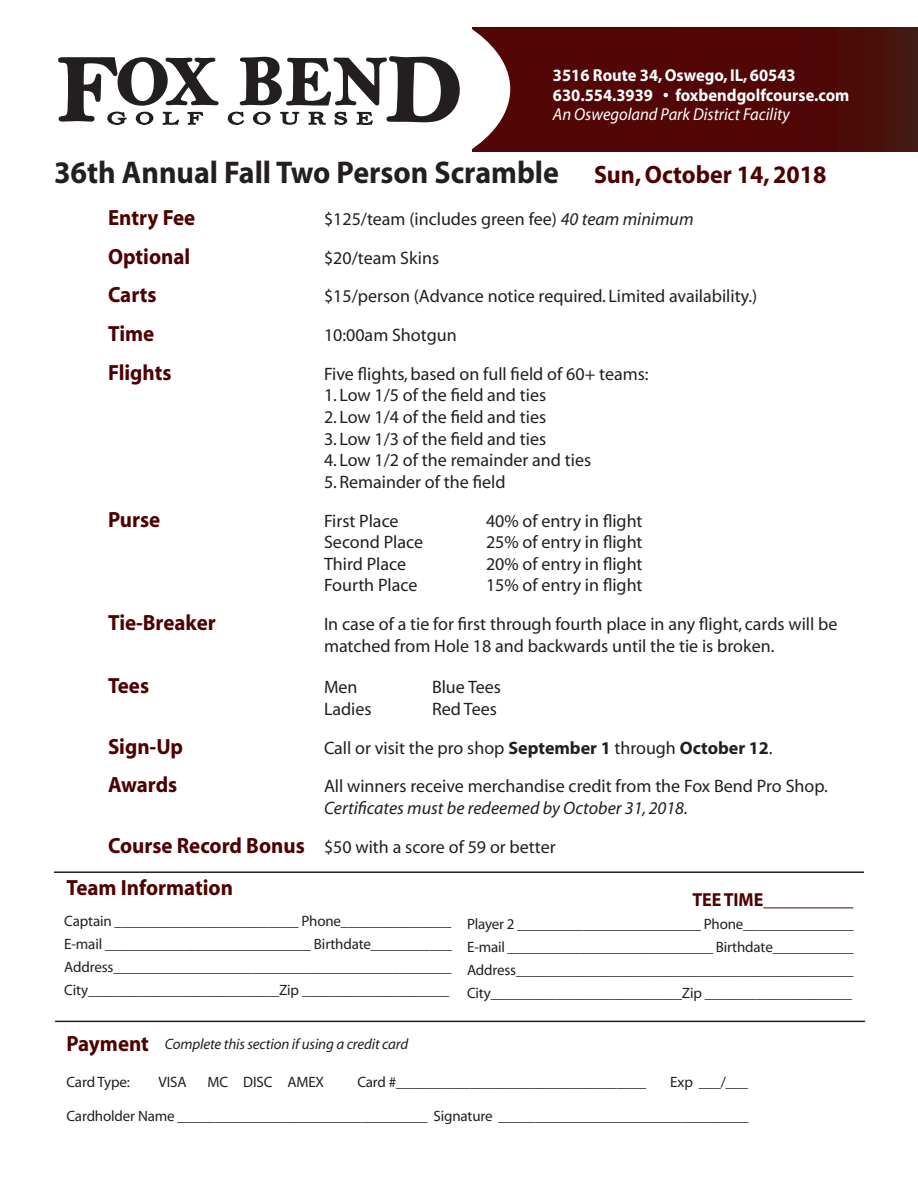
<style>
.page{position:relative;width:918px;height:1188px;background:#fff}
.page>*{position:absolute;margin:0;border:0;box-sizing:border-box;transform-origin:0 0}
.t1{font:700 31.5px "Myriad";color:#231f20;scale:.95 1}
.t2{font:700 22.05px "Myriad";color:#4f0000;scale:.95 1}
.t3{font:700 18.9px "Myriad";color:#4f0000;scale:.95 1}
.t4{font:18px/21.6px "Myriad";color:#231f20}
.t5{font:italic 18px "Myriad";color:#231f20}
.t6{font:700 17.4px "Myriad";color:#fff;scale:.95 1}
.t7{font:italic 17.4px "Myriad";color:#fff;scale:.95 1}
.t8{font:15px "Myriad";letter-spacing:-.01em;color:#231f20}
.t9{font:italic 15px "Myriad";letter-spacing:-.01em;color:#231f20}
.s1{font-size:25.2px;color:#4f0000}
.s2{font-style:italic}
.s3{font-weight:700}
.s4{font-weight:700;font-size:22.05px;color:#4f0000}
</style>
<div class="page">
<div style="left:473px;top:27px;width:445px;height:124px;background:linear-gradient(to right,#570104,#4a0f0a)"></div>
<svg style="left:472px;top:27px;width:38px;height:125px"></svg>
<svg style="left:58px;top:57px;width:161px;height:68px"></svg>
<svg style="left:227px;top:56px;width:233px;height:69px"></svg>
<hr style="left:54px;top:871px;width:810px;height:2px;background:#231f20">
<hr style="left:55px;top:1021px;width:810px;height:1px;background:#231f20">
<p class="t6" style="left:553px;top:66px;width:257px">3516 Route 34, Oswego, IL, 60543</p>
<p class="t6" style="left:553px;top:86px;width:314px">630.554.3939 • foxbendgolfcourse.com</p>
<p class="t7" style="left:553px;top:106px;width:251px">An Oswegoland Park District Facility</p>
<p class="t1" style="left:54px;top:156px;width:815px">36th Annual Fall Two Person Scramble <span class="s1">Sun, October 14, 2018</span></p>
<p class="t2" style="left:108px;top:206px;width:93px">Entry Fee</p>
<p class="t4" style="left:324px;top:209px;width:371px">$125/team (includes green fee) <span class="s2">40 team minimum</span></p>
<p class="t2" style="left:108px;top:245px;width:88px">Optional</p>
<p class="t4" style="left:324px;top:248px;width:117px">$20/team Skins</p>
<p class="t2" style="left:108px;top:284px;width:53px">Carts</p>
<p class="t4" style="left:324px;top:286px;width:435px">$15/person (Advance notice required. Limited availability.)</p>
<p class="t2" style="left:108px;top:322px;width:50px">Time</p>
<p class="t4" style="left:324px;top:325px;width:134px">10:00am Shotgun</p>
<p class="t2" style="left:108px;top:361px;width:68px">Flights</p>
<p class="t4" style="left:324px;top:364px;width:326px">Five flights, based on full field of 60+ teams:</p>
<p class="t4" style="left:324px;top:385px;width:224px">1. Low 1/5 of the field and ties</p>
<p class="t4" style="left:324px;top:407px;width:224px">2. Low 1/4 of the field and ties</p>
<p class="t4" style="left:324px;top:429px;width:224px">3. Low 1/3 of the field and ties</p>
<p class="t4" style="left:324px;top:450px;width:269px">4. Low 1/2 of the remainder and ties</p>
<p class="t4" style="left:324px;top:472px;width:183px">5. Remainder of the field</p>
<p class="t2" style="left:108px;top:508px;width:57px">Purse</p>
<p class="t4" style="left:324px;top:510px;width:76px">First Place</p>
<p class="t4" style="left:486px;top:510px;width:158px">40% of entry in flight</p>
<p class="t4" style="left:324px;top:532px;width:101px">Second Place</p>
<p class="t4" style="left:486px;top:532px;width:158px">25% of entry in flight</p>
<p class="t4" style="left:324px;top:554px;width:84px">Third Place</p>
<p class="t4" style="left:486px;top:554px;width:158px">20% of entry in flight</p>
<p class="t4" style="left:324px;top:575px;width:95px">Fourth Place</p>
<p class="t4" style="left:486px;top:575px;width:158px">15% of entry in flight</p>
<p class="t2" style="left:108px;top:611px;width:115px">Tie-Breaker</p>
<p class="t4" style="left:324px;top:614px;width:515px">In case of a tie for first through fourth place in any flight, cards will be matched from Hole 18 and backwards until the tie is broken.</p>
<p class="t2" style="left:108px;top:675px;width:45px">Tees</p>
<p class="t4" style="left:324px;top:677px;width:35px">Men</p>
<p class="t4" style="left:432px;top:677px;width:70px">Blue Tees</p>
<p class="t4" style="left:324px;top:699px;width:49px">Ladies</p>
<p class="t4" style="left:432px;top:699px;width:66px">Red Tees</p>
<p class="t2" style="left:108px;top:735px;width:81px">Sign-Up</p>
<p class="t4" style="left:324px;top:738px;width:450px">Call or visit the pro shop <span class="s3">September 1</span> through <span class="s3">October 12</span>.</p>
<p class="t2" style="left:108px;top:774px;width:75px">Awards</p>
<p class="t4" style="left:324px;top:776px;width:505px">All winners receive merchandise credit from the Fox Bend Pro Shop.</p>
<p class="t5" style="left:324px;top:799px;width:365px">Certificates must be redeemed by October 31, 2018.</p>
<p class="t4" style="left:108px;top:837px;width:449px"><span class="s4">Course Record Bonus</span> $50 with a score of 59 or better</p>
<p class="t2" style="left:66px;top:876px;width:177px">Team Information</p>
<p class="t8" style="left:64px;top:913px;width:389px">Captain _________________________ Phone_______________</p>
<p class="t8" style="left:64px;top:936px;width:389px">E-mail ____________________________ Birthdate___________</p>
<p class="t8" style="left:64px;top:960px;width:389px">Address______________________________________________</p>
<p class="t8" style="left:64px;top:983px;width:386px">City__________________________Zip ____________________</p>
<p class="t2" style="left:66px;top:1032px;width:88px">Payment</p>
<p class="t9" style="left:165px;top:1037px;width:245px">Complete this section if using a credit card</p>
<p class="t3" style="left:692px;top:890px;width:171px">TEE TIME__________</p>
<p class="t8" style="left:467px;top:916px;width:388px">Player 2 _________________________ Phone_______________</p>
<p class="t8" style="left:467px;top:939px;width:388px">E-mail ____________________________ Birthdate___________</p>
<p class="t8" style="left:467px;top:963px;width:388px">Address______________________________________________</p>
<p class="t8" style="left:467px;top:986px;width:386px">City__________________________Zip ____________________</p>
<p class="t8" style="left:66px;top:1075px;width:65px">Card Type:</p>
<p class="t8" style="left:158px;top:1075px;width:30px">VISA</p>
<p class="t8" style="left:208px;top:1075px;width:118px">MC DISC AMEX</p>
<p class="t8" style="left:357px;top:1075px;width:290px">Card #__________________________________</p>
<p class="t8" style="left:670px;top:1075px;width:79px">Exp ___/___</p>
<p class="t8" style="left:66px;top:1109px;width:684px">Cardholder Name __________________________________ Signature __________________________________</p>
</div>
